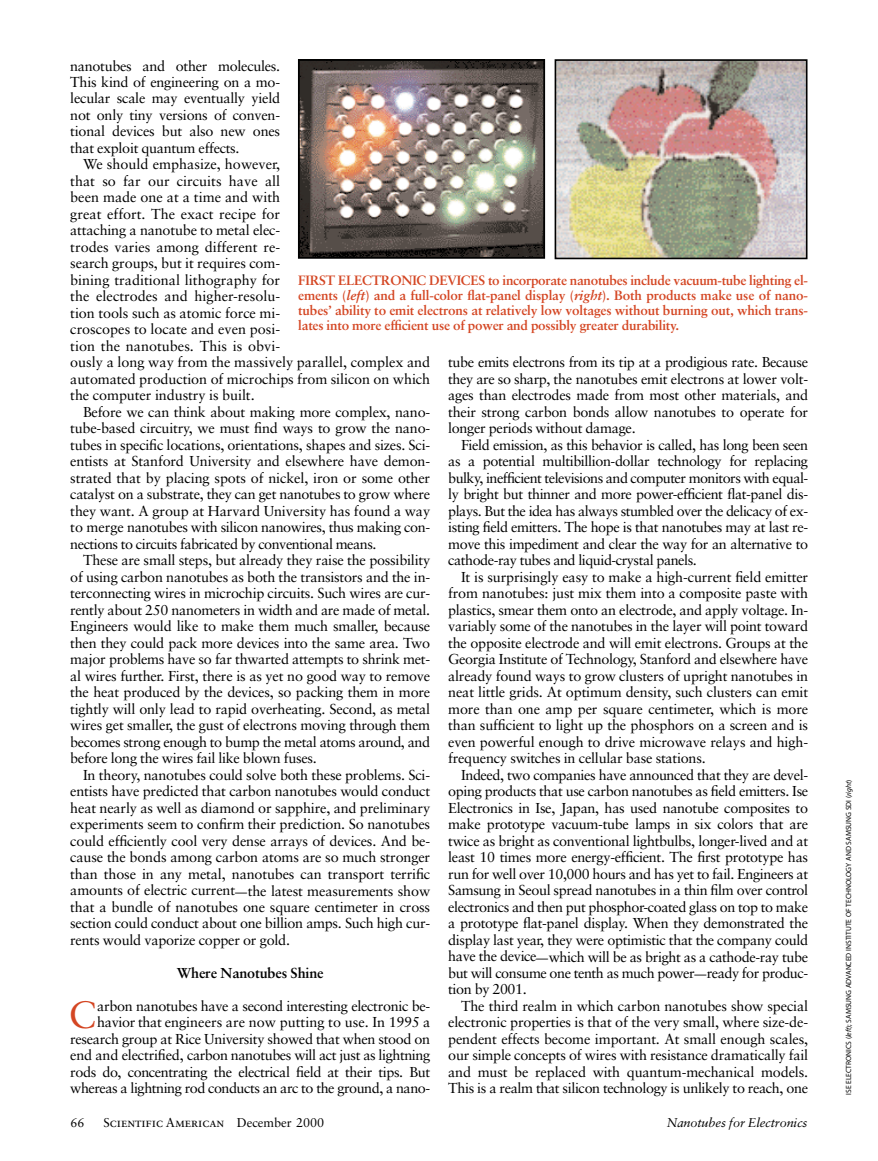
<style>
.page{position:relative;width:878px;height:1161px;background:#fff}
.page>*{position:absolute;margin:0;border:0;box-sizing:border-box;transform-origin:0 0}
.t1{font:38.1px "Sabon";color:#d44623}
.t2{font:14.4px/16.5px "Sabon";letter-spacing:-.015em;color:#000;text-align:justify}
.t3{font:700 14.4px "Sabon";letter-spacing:-.01em;color:#000}
.t4{font:700 13.5px/15px "Sabon";letter-spacing:-.015em;color:#d44623;text-align:justify}
.t5{font:12.75px "Sabon Roman SC";letter-spacing:-.005em;color:#000}
.t6{font:italic 12.75px "Sabon";letter-spacing:-.01em;color:#000}
.t7{font:12.75px "Sabon";color:#000}
.t8{font:7.5px "Myriad MM 400 600";color:#000}
.s1{font-size:12px}
.s2{font-style:italic}
.s3{font-family:"Sabon"}
.s4{font-family:"Myriad MM It 400 600"}
</style>
<div class="page">
<img style="left:557px;top:62px;width:247px;height:194px">
<div style="left:554px;top:59px;width:253px;height:200px;border:2px solid #000"></div>
<img style="left:301px;top:62px;width:241px;height:194px">
<div style="left:298px;top:59px;width:247px;height:200px;border:2px solid #000"></div>
<p class="t2" style="left:70px;top:59px;width:211px">nanotubes and other molecules.<br>This kind of engineering on a mo&shy;lecular scale may eventually yield not only tiny versions of conven&shy;tional devices but also new ones that exploit quantum effects.</p>
<p class="t2" style="left:70px;top:158px;width:361px;text-align:left;text-indent:13px">We should emphasize, however,<br>that so far our circuits have all<br>been made one at a time and with<br>great effort. The exact recipe for<br>attaching a nanotube to metal elec-<br>trodes varies among different re-<br>search groups, but it requires com-<br>bining traditional lithography for<br>the electrodes and higher-resolu-<br>tion tools such as atomic force mi-<br>croscopes to locate and even posi-<br>tion the nanotubes. This is obvi-<br>ously a long way from the massively parallel, complex and automated production of microchips from silicon on which the computer industry is built.</p>
<p class="t2" style="left:70px;top:405px;width:361px;text-indent:13px">Before we can think about making more complex, nano&shy;tube-based circuitry, we must find ways to grow the nano&shy;tubes in specific locations, orientations, shapes and sizes. Sci&shy;entists at Stanford University and elsewhere have demon&shy;strated that by placing spots of nickel, iron or some other catalyst on a substrate, they can get nanotubes to grow where they want. A group at Harvard University has found a way to merge nanotubes with silicon nanowires, thus making con&shy;nections to circuits fabricated by conventional means.</p>
<p class="t2" style="left:70px;top:554px;width:361px;text-indent:13px">These are small steps, but already they raise the possibility of using carbon nanotubes as both the transistors and the in&shy;terconnecting wires in microchip circuits. Such wires are cur&shy;rently about 250 nanometers in width and are made of metal.<br>Engineers would like to make them much smaller, because then they could pack more devices into the same area. Two major problems have so far thwarted attempts to shrink met&shy;al wires further. First, there is as yet no good way to remove the heat produced by the devices, so packing them in more tightly will only lead to rapid overheating. Second, as metal wires get smaller, the gust of electrons moving through them becomes strong enough to bump the metal atoms around, and before long the wires fail like blown fuses.</p>
<p class="t2" style="left:70px;top:768px;width:361px;text-indent:13px">In theory, nanotubes could solve both these problems. Sci&shy;entists have predicted that carbon nanotubes would conduct heat nearly as well as diamond or sapphire, and preliminary experiments seem to confirm their prediction. So nanotubes could efficiently cool very dense arrays of devices. And be&shy;cause the bonds among carbon atoms are so much stronger than those in any metal, nanotubes can transport terrific amounts of electric current<span class="s1">—</span>the latest measurements show that a bundle of nanotubes one square centimeter in cross section could conduct about one billion amps. Such high cur&shy;rents would vaporize copper or gold.</p>
<p class="t3" style="left:177px;top:968px;width:148px">Where Nanotubes Shine</p>
<h1 class="t1" style="left:69px;top:1000px;width:29px">C</h1>
<p class="t4" style="left:298px;top:275px;width:511px">FIRST ELECTRONIC DEVICES to incorporate nanotubes include vacuum-tube lighting el&shy;ements (<span class="s2">left</span>) and a full-color flat-panel display (<span class="s2">right</span>). Both products make use of nano&shy;tubes’ ability to emit electrons at relatively low voltages without burning out, which trans&shy;lates into more efficient use of power and possibly greater durability.</p>
<p class="t2" style="left:448px;top:356px;width:361px">tube emits electrons from its tip at a prodigious rate. Because they are so sharp, the nanotubes emit electrons at lower volt&shy;ages than electrodes made from most other materials, and their strong carbon bonds allow nanotubes to operate for longer periods without damage.</p>
<p class="t2" style="left:448px;top:438px;width:361px;text-indent:13px">Field emission, as this behavior is called, has long been seen as a potential multibillion-dollar technology for replacing bulky, inefficient televisions and computer monitors with equal&shy;ly bright but thinner and more power-efficient flat-panel dis&shy;plays. But the idea has always stumbled over the delicacy of ex&shy;isting field emitters. The hope is that nanotubes may at last re&shy;move this impediment and clear the way for an alternative to cathode-ray tubes and liquid-crystal panels.</p>
<p class="t2" style="left:448px;top:570px;width:361px;text-indent:13px">It is surprisingly easy to make a high-current field emitter from nanotubes: just mix them into a composite paste with plastics, smear them onto an electrode, and apply voltage. In&shy;variably some of the nanotubes in the layer will point toward the opposite electrode and will emit electrons. Groups at the Georgia Institute of Technology, Stanford and elsewhere have already found ways to grow clusters of upright nanotubes in neat little grids. At optimum density, such clusters can emit more than one amp per square centimeter, which is more than sufficient to light up the phosphors on a screen and is even powerful enough to drive microwave relays and high&shy;frequency switches in cellular base stations.</p>
<p class="t2" style="left:448px;top:768px;width:361px;text-indent:13px">Indeed, two companies have announced that they are devel&shy;oping products that use carbon nanotubes as field emitters. Ise Electronics in Ise, Japan, has used nanotube composites to make prototype vacuum-tube lamps in six colors that are twice as bright as conventional lightbulbs, longer-lived and at least 10 times more energy-efficient. The first prototype has run for well over 10,000 hours and has yet to fail. Engineers at Samsung in Seoul spread nanotubes in a thin film over control electronics and then put phosphor-coated glass on top to make a prototype flat-panel display. When they demonstrated the display last year, they were optimistic that the company could have the device<span class="s1">—</span>which will be as bright as a cathode-ray tube but will consume one tenth as much power<span class="s1">—</span>ready for produc&shy;tion by 2001.</p>
<p class="t2" style="left:448px;top:999px;width:361px;text-indent:13px">The third realm in which carbon nanotubes show special electronic properties is that of the very small, where size-de&shy;pendent effects become important. At small enough scales, our simple concepts of wires with resistance dramatically fail and must be replaced with quantum-mechanical models.<br>This is a realm that silicon technology is unlikely to reach, one</p>
<p class="t2" style="left:70px;top:999px;width:361px;text-align:right">arbon nanotubes have a second interesting electronic be&shy;havior that engineers are now putting to use. In 1995 a research group at Rice University showed that when stood on end and electrified, carbon nanotubes will act just as lightning rods do, concentrating the electrical field at their tips. But whereas a lightning rod conducts an arc to the ground, a nano-</p>
<p class="t7" style="left:70px;top:1117px;width:16px">66</p>
<p class="t5" style="left:104px;top:1115px;width:222px">Scientific American <span class="s3">December 2000</span></p>
<p class="t6" style="left:667px;top:1116px;width:142px">Nanotubes for Electronics</p>
<p class="t8" style="left:845px;top:1095px;width:317px;rotate:-90deg">ISE ELECTRONICS (<span class="s4">left</span>); SAMSUNG ADVANCED INSTITUTE OF TECHNOLOGY AND SAMSUNG SDI (<span class="s4">right</span>)</p>
</div>
